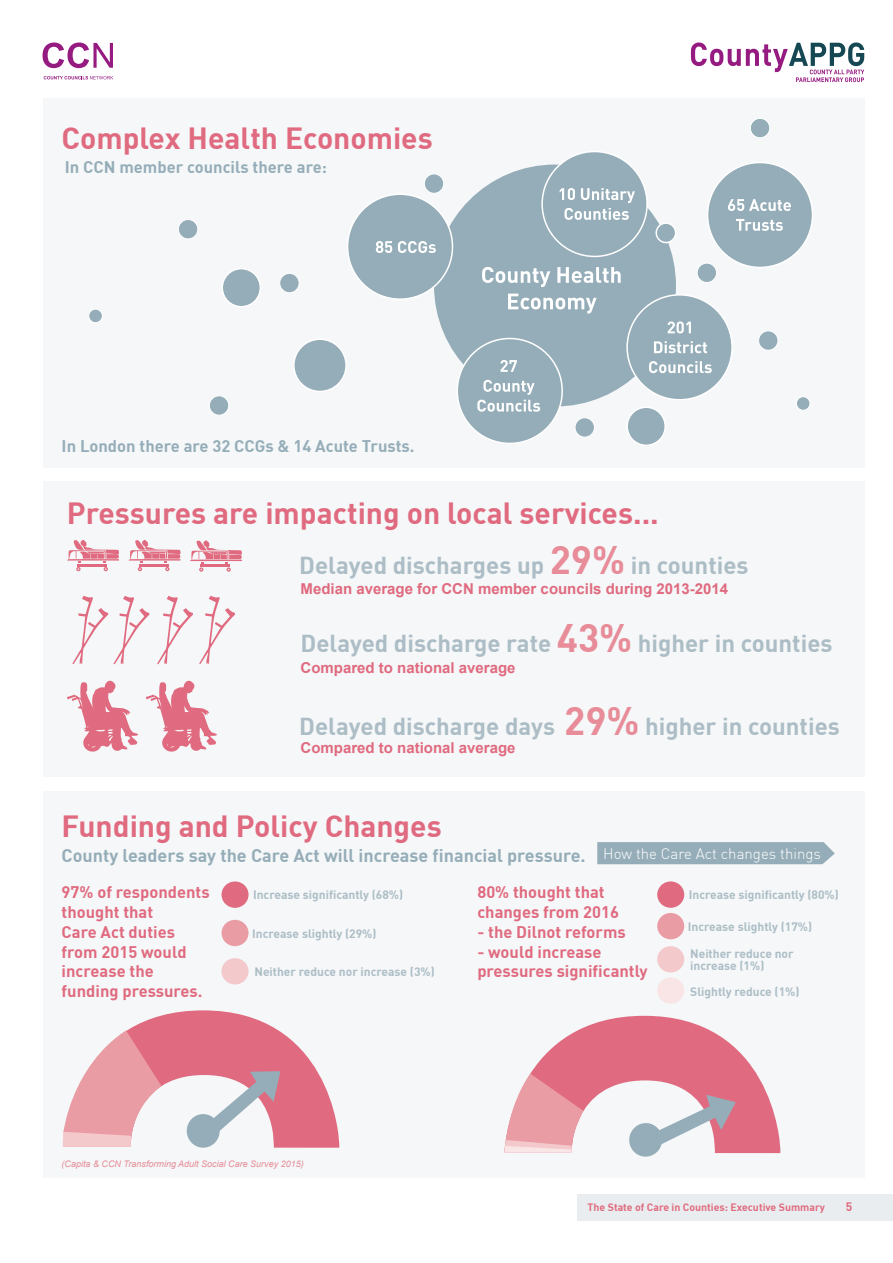
<style>
.page{position:relative;width:893px;height:1263px;background:#fff}
.page>*{position:absolute;margin:0;border:0;box-sizing:border-box;transform-origin:0 0}
.t1{font:700 30px "DIN";color:#e06a7f}
.t2{font:700 24px "DIN";color:#acbdc6}
.t3{font:700 18px "DIN";color:#95adb8}
.t4{font:700 16.5px/19.8px "DIN";color:#e06a7f}
.t5{font:700 16.5px "DIN";color:#95adb8}
.t6{font:700 15px "Arial";color:#e06a7f}
.t7{font:300 15px "DIN";color:#fff}
.t8{font:700 12px/12px "DIN";color:#acbdc6}
.t9{font:700 12px "DIN";color:#e06a7f}
.t10{font:700 10.5px "DIN";color:#e06a7f}
.t11{font:italic 9px "Arial";color:#e78c98}
.s1{font-size:39px;color:#e78c98}
</style>
<div class="page">
<div style="left:577px;top:1194px;width:316px;height:26px;background:#eaedef"></div>
<svg style="left:691px;top:43px;width:173px;height:39px"></svg>
<svg style="left:43px;top:43px;width:70px;height:25px"></svg>
<svg style="left:44px;top:76px;width:69px;height:3px"></svg>
<div style="left:43px;top:791px;width:821px;height:387px;background:#f5f7f8"></div>
<div style="left:43px;top:481px;width:821px;height:296px;background:#f5f7f8"></div>
<div style="left:43px;top:98px;width:821px;height:370px;background:#f5f7f8"></div>
<svg style="left:67px;top:540px;width:52px;height:31px"></svg>
<svg style="left:128px;top:540px;width:53px;height:31px"></svg>
<svg style="left:190px;top:540px;width:52px;height:32px"></svg>
<svg style="left:72px;top:596px;width:77px;height:68px"></svg>
<svg style="left:157px;top:596px;width:36px;height:68px"></svg>
<svg style="left:199px;top:596px;width:36px;height:68px"></svg>
<svg style="left:67px;top:680px;width:71px;height:72px"></svg>
<svg style="left:146px;top:680px;width:71px;height:72px"></svg>
<svg style="left:597px;top:842px;width:238px;height:22px;background:#97afb9"></svg>
<svg style="left:504px;top:1016px;width:277px;height:141px"></svg>
<div style="left:657px;top:881px;width:27px;height:27px;background:#e06a7f;border-radius:50%"></div>
<div style="left:657px;top:913px;width:27px;height:26px;background:#ea9ca5;border-radius:50%"></div>
<div style="left:657px;top:946px;width:27px;height:26px;background:#f3c9cc;border-radius:50%"></div>
<div style="left:657px;top:977px;width:27px;height:27px;background:#f9e5e6;border-radius:50%"></div>
<svg style="left:63px;top:1010px;width:277px;height:138px"></svg>
<div style="left:222px;top:881px;width:27px;height:27px;background:#e06a7f;border-radius:50%"></div>
<div style="left:222px;top:920px;width:27px;height:26px;background:#ea9ca5;border-radius:50%"></div>
<div style="left:221px;top:958px;width:27px;height:26px;background:#f3c9cc;border-radius:50%"></div>
<div style="left:434px;top:165px;width:242px;height:241px;background:#95adb8;border-radius:50%"></div>
<div style="left:542px;top:152px;width:105px;height:104px;background:#95adb8;border-radius:50%"></div>
<div style="left:541px;top:151px;width:107px;height:106px;border:2px solid #fff;border-radius:50%"></div>
<div style="left:708px;top:162px;width:104px;height:105px;background:#95adb8;border-radius:50%"></div>
<div style="left:707px;top:162px;width:106px;height:106px;border:2px solid #fff;border-radius:50%"></div>
<div style="left:209px;top:396px;width:20px;height:19px;background:#95adb8;border-radius:50%"></div>
<div style="left:209px;top:396px;width:20px;height:19px;border:1px solid #fff;border-radius:50%"></div>
<div style="left:280px;top:273px;width:19px;height:20px;background:#95adb8;border-radius:50%"></div>
<div style="left:280px;top:273px;width:19px;height:20px;border:1px solid #fff;border-radius:50%"></div>
<div style="left:424px;top:174px;width:20px;height:19px;background:#95adb8;border-radius:50%"></div>
<div style="left:424px;top:174px;width:20px;height:19px;border:1px solid #fff;border-radius:50%"></div>
<div style="left:750px;top:118px;width:20px;height:20px;background:#95adb8;border-radius:50%"></div>
<div style="left:750px;top:118px;width:20px;height:20px;border:1px solid #fff;border-radius:50%"></div>
<div style="left:759px;top:331px;width:19px;height:19px;background:#95adb8;border-radius:50%"></div>
<div style="left:758px;top:331px;width:20px;height:19px;border:1px solid #fff;border-radius:50%"></div>
<div style="left:796px;top:397px;width:14px;height:13px;background:#95adb8;border-radius:50%"></div>
<div style="left:796px;top:397px;width:14px;height:13px;border:1px solid #fff;border-radius:50%"></div>
<div style="left:89px;top:309px;width:13px;height:14px;background:#95adb8;border-radius:50%"></div>
<div style="left:89px;top:309px;width:13px;height:14px;border:1px solid #fff;border-radius:50%"></div>
<div style="left:697px;top:263px;width:19px;height:19px;background:#95adb8;border-radius:50%"></div>
<div style="left:697px;top:263px;width:20px;height:20px;border:1px solid #fff;border-radius:50%"></div>
<div style="left:656px;top:223px;width:20px;height:20px;background:#95adb8;border-radius:50%"></div>
<div style="left:655px;top:222px;width:21px;height:21px;border:2px solid #fff;border-radius:50%"></div>
<div style="left:575px;top:418px;width:19px;height:19px;background:#95adb8;border-radius:50%"></div>
<div style="left:575px;top:418px;width:20px;height:19px;border:1px solid #fff;border-radius:50%"></div>
<div style="left:178px;top:219px;width:20px;height:20px;background:#95adb8;border-radius:50%"></div>
<div style="left:178px;top:219px;width:20px;height:20px;border:1px solid #fff;border-radius:50%"></div>
<div style="left:294px;top:339px;width:52px;height:52px;background:#95adb8;border-radius:50%"></div>
<div style="left:293px;top:338px;width:54px;height:54px;border:2px solid #fff;border-radius:50%"></div>
<div style="left:222px;top:269px;width:38px;height:38px;background:#95adb8;border-radius:50%"></div>
<div style="left:222px;top:268px;width:39px;height:39px;border:2px solid #fff;border-radius:50%"></div>
<div style="left:627px;top:407px;width:38px;height:38px;background:#95adb8;border-radius:50%"></div>
<div style="left:626px;top:406px;width:40px;height:40px;border:2px solid #fff;border-radius:50%"></div>
<div style="left:627px;top:295px;width:105px;height:105px;background:#95adb8;border-radius:50%"></div>
<div style="left:626px;top:294px;width:107px;height:106px;border:2px solid #fff;border-radius:50%"></div>
<div style="left:457px;top:338px;width:105px;height:105px;background:#95adb8;border-radius:50%"></div>
<div style="left:456px;top:338px;width:107px;height:106px;border:2px solid #fff;border-radius:50%"></div>
<div style="left:348px;top:194px;width:104px;height:105px;background:#95adb8;border-radius:50%"></div>
<div style="left:347px;top:193px;width:106px;height:107px;border:2px solid #fff;border-radius:50%"></div>
<svg style="left:508px;top:294px;width:89px;height:20px"></svg>
<svg style="left:482px;top:267px;width:139px;height:20px"></svg>
<svg style="left:376px;top:241px;width:60px;height:12px"></svg>
<svg style="left:649px;top:361px;width:63px;height:12px"></svg>
<svg style="left:654px;top:341px;width:53px;height:12px"></svg>
<svg style="left:668px;top:321px;width:23px;height:12px"></svg>
<svg style="left:477px;top:380px;width:63px;height:32px"></svg>
<svg style="left:501px;top:360px;width:16px;height:12px"></svg>
<svg style="left:736px;top:219px;width:47px;height:12px"></svg>
<svg style="left:728px;top:199px;width:63px;height:12px"></svg>
<svg style="left:560px;top:188px;width:75px;height:32px"></svg>
<h1 class="t1" style="left:62px;top:118px;width:373px">Complex Health Economies</h1>
<h3 class="t5" style="left:65px;top:156px;width:263px">In CCN member councils there are:</h3>
<h3 class="t5" style="left:62px;top:435px;width:354px">In London there are 32 CCGs &amp; 14 Acute Trusts.</h3>
<h1 class="t1" style="left:67px;top:494px;width:593px">Pressures are impacting on local services...</h1>
<h2 class="t2" style="left:299px;top:550px;width:451px">Delayed discharges up <span class="s1">29%</span> in counties</h2>
<p class="t6" style="left:301px;top:579px;width:429px">Median average for CCN member councils during 2013-2014</p>
<h2 class="t2" style="left:301px;top:627px;width:533px">Delayed discharge rate <span class="s1">43%</span> higher in counties</h2>
<p class="t6" style="left:301px;top:658px;width:217px">Compared to national average</p>
<h2 class="t2" style="left:299px;top:710px;width:542px">Delayed discharge days <span class="s1">29%</span> higher in counties</h2>
<p class="t6" style="left:301px;top:738px;width:217px">Compared to national average</p>
<h1 class="t1" style="left:62px;top:806px;width:382px">Funding and Policy Changes</h1>
<h3 class="t3" style="left:62px;top:844px;width:525px">County leaders say the Care Act will increase financial pressure.</h3>
<h3 class="t4" style="left:62px;top:882px;width:149px">97% of respondents thought that<br>Care Act duties from 2015 would increase the funding pressures.</h3>
<h3 class="t4" style="left:477px;top:882px;width:143px">80% thought that changes from 2016</h3>
<p class="t7" style="left:603px;top:844px;width:219px">How the Care Act changes things</p>
<p class="t8" style="left:689px;top:888px;width:151px">Increase significantly (80%)</p>
<p class="t8" style="left:688px;top:920px;width:126px">Increase slightly (17%)</p>
<p class="t8" style="left:253px;top:888px;width:151px">Increase significantly (68%)</p>
<p class="t8" style="left:252px;top:927px;width:126px">Increase slightly (29%)</p>
<p class="t8" style="left:254px;top:965px;width:182px">Neither reduce nor increase (3%)</p>
<h3 class="t4" style="left:477px;top:921px;width:150px">- the Dilnot reforms</h3>
<h3 class="t4" style="left:477px;top:941px;width:172px">- would increase pressures significantly</h3>
<p class="t8" style="left:690px;top:947px;width:105px">Neither reduce nor increase (1%)</p>
<p class="t8" style="left:690px;top:985px;width:111px">Slightly reduce (1%)</p>
<p class="t11" style="left:62px;top:1158px;width:244px">(Capita &amp; CCN Transforming Adult Social Care Survey 2015)</p>
<p class="t10" style="left:588px;top:1200px;width:239px">The State of Care in Counties: Executive Summary</p>
<p class="t9" style="left:846px;top:1199px;width:8px">5</p>
</div>
